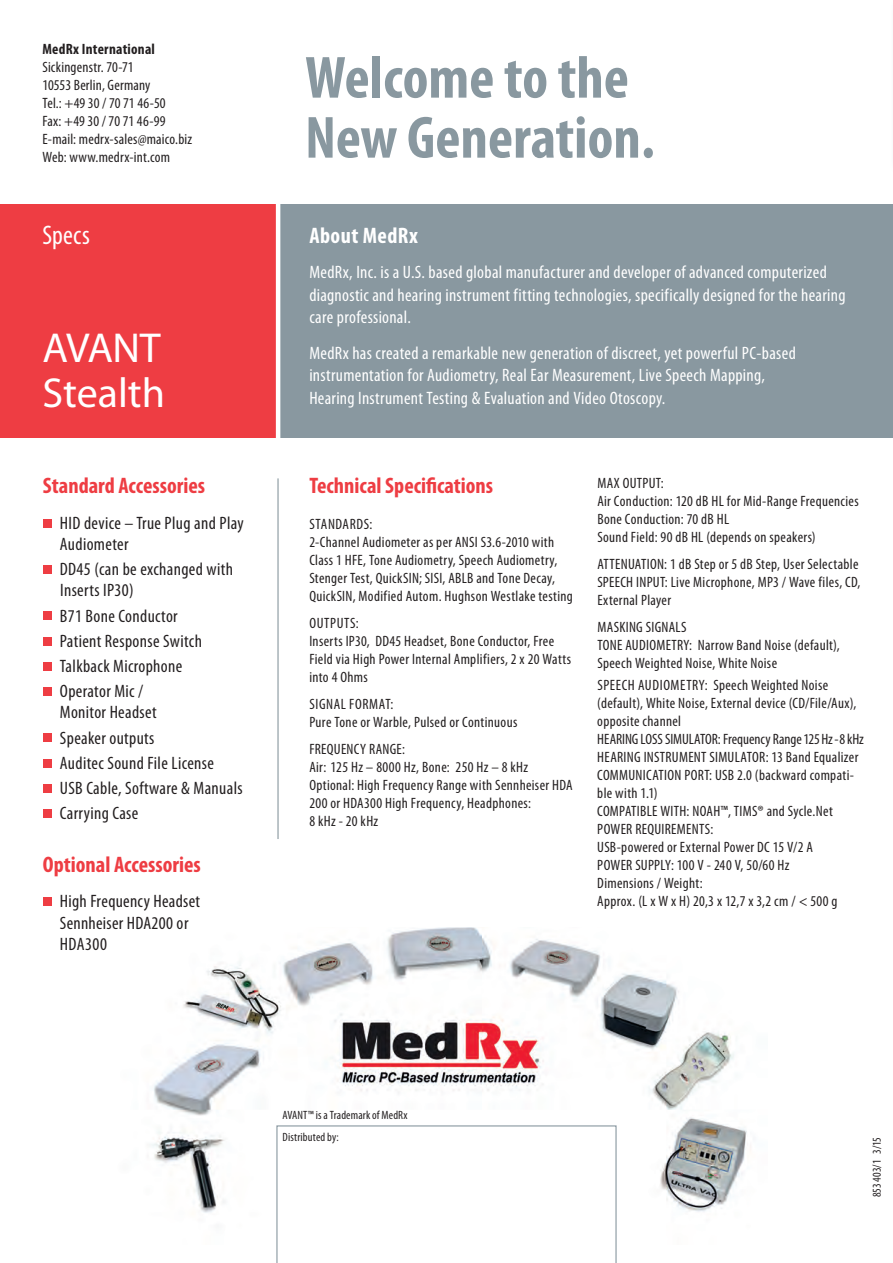
<style>
.page{position:relative;width:893px;height:1263px;background:#fff}
.page>*{position:absolute;margin:0;border:0;box-sizing:border-box;transform-origin:0 0}
.t1{font:700 condensed 60px/60px "Myriad Pro";color:#8998a0}
.t2{font:42px/45px "Myriad Pro";letter-spacing:-.005em;color:#fff}
.t3{font:condensed 27px "Myriad Pro";letter-spacing:.01em;color:#fff}
.t4{font:700 condensed 22.5px "Myriad Pro";color:#ee3d43}
.t5{font:700 condensed 22.5px "Myriad Pro";letter-spacing:.02em;color:#fff}
.t6{font:condensed 18px/22.5px "Myriad Pro";letter-spacing:.015em;color:#fff}
.t7{font:condensed 18px/25.2px "Myriad Pro";letter-spacing:.02em;color:#231f20}
.t8{font:condensed 15px/18px "Myriad Pro";letter-spacing:.02em;color:#231f20}
.t9{font:700 condensed 15px "Myriad Pro";letter-spacing:.015em;color:#231f20}
.t10{font:condensed 12px "Myriad Pro";letter-spacing:.01em;color:#231f20}
.s1{font-stretch:normal}
</style>
<div class="page">
<img style="left:151px;top:927px;width:596px;height:286px">
<svg style="left:276px;top:1125px;width:341px;height:138px"></svg>
<div style="left:0;top:204px;width:276px;height:234px;background:#ee3d43"></div>
<div style="left:281px;top:204px;width:612px;height:234px;background:#8998a0"></div>
<div style="left:43px;top:519px;width:8px;height:8px;background:#ee3d43"></div>
<div style="left:43px;top:565px;width:8px;height:9px;background:#ee3d43"></div>
<div style="left:43px;top:611px;width:8px;height:9px;background:#ee3d43"></div>
<div style="left:43px;top:637px;width:8px;height:8px;background:#ee3d43"></div>
<div style="left:43px;top:662px;width:8px;height:8px;background:#ee3d43"></div>
<div style="left:43px;top:687px;width:8px;height:9px;background:#ee3d43"></div>
<div style="left:43px;top:733px;width:8px;height:9px;background:#ee3d43"></div>
<div style="left:43px;top:759px;width:8px;height:8px;background:#ee3d43"></div>
<div style="left:43px;top:784px;width:8px;height:8px;background:#ee3d43"></div>
<div style="left:43px;top:809px;width:8px;height:9px;background:#ee3d43"></div>
<div style="left:43px;top:897px;width:8px;height:9px;background:#ee3d43"></div>
<hr style="left:277px;top:478px;width:2px;height:361px;background:#8998a0">
<p class="t9" style="left:43px;top:39px;width:114px">MedRx International</p>
<p class="t8" style="left:43px;top:58px;width:151px">Sickingenstr. 70-71<br>10553 Berlin, Germany<br>Tel.: +49 30 / 70 71 46-50<br>Fax: +49 30 / 70 71 46-99<br>E-mail: medrx-sales@maico.biz<br>Web: www.medrx-int.com</p>
<h3 class="t3" style="left:43px;top:218px;width:49px">Specs</h3>
<h2 class="t2" style="left:43px;top:325px;width:124px">AVANT<br>Stealth</h2>
<h3 class="t4" style="left:43px;top:472px;width:164px">Standard Accessories</h3>
<p class="t7" style="left:60px;top:512px;width:185px;line-height:21px">HID device – True Plug and Play<br>Audiometer</p>
<p class="t7" style="left:60px;top:559px;width:175px;line-height:21px">DD45 (can be exchanged with<br>Inserts IP30)</p>
<p class="t7" style="left:60px;top:603px;width:144px">B71 Bone Conductor<br>Patient Response Switch<br>Talkback Microphone<br>Operator Mic /</p>
<p class="t7" style="left:60px;top:699px;width:184px">Monitor Headset<br>Speaker outputs<br>Auditec Sound File License<br>USB Cable, Software &amp; Manuals<br>Carrying Case</p>
<h3 class="t4" style="left:43px;top:850px;width:159px">Optional Accessories</h3>
<p class="t7" style="left:60px;top:891px;width:142px;line-height:21px">High Frequency Headset<br>Sennheiser HDA200 or<br>HDA300</p>
<h1 class="t1" style="left:305px;top:46px;width:351px">Welcome to the<br>New Generation.</h1>
<h3 class="t5" style="left:309px;top:221px;width:110px">About MedRx</h3>
<p class="t6" style="left:309px;top:261px;width:538px">MedRx, Inc. is a U.S. based global manufacturer and developer of advanced computerized diagnostic and hearing instrument fitting technologies, specifically designed for the hearing care professional.</p>
<p class="t6" style="left:309px;top:341px;width:488px">MedRx has created a remarkable new generation of discreet, yet powerful PC-based instrumentation for Audiometry, Real Ear Measurement, Live Speech Mapping,<br>Hearing Instrument Testing &amp; Evaluation and Video Otoscopy.</p>
<h3 class="t4" style="left:309px;top:472px;width:185px">Technical Specifications</h3>
<p class="t8" style="left:309px;top:515px;width:34px">Standards</p>
<p class="t8" style="left:309px;top:515px;width:265px;text-indent:60px">:<br>2-Channel Audiometer as per ANSI S3.6-2010 with Class 1 HFE, Tone Audiometry, Speech Audiometry, Stenger Test, QuickSIN; SISI, ABLB and Tone Decay, QuickSIN, Modified Autom. Hughson Westlake testing</p>
<p class="t8" style="left:309px;top:614px;width:14px">Outputs</p>
<p class="t8" style="left:309px;top:614px;width:263px;text-indent:47px">:<br>Inserts IP30, DD45 Headset, Bone Conductor, Free<br>Field via High Power Internal Amplifiers, 2 x 20 Watts into 4 Ohms</p>
<p class="t8" style="left:309px;top:695px;width:50px">Signal Format</p>
<p class="t8" style="left:309px;top:695px;width:209px;text-indent:81px">:<br>Pure Tone or Warble, Pulsed or Continuous</p>
<p class="t8" style="left:309px;top:740px;width:265px">FREQUENCY RANGE:<br>Air: 125 Hz – 8000 Hz, Bone: 250 Hz – 8 kHz<br>Optional: High Frequency Range with Sennheiser HDA<br>200 or HDA300 High Frequency, Headphones:<br>8 kHz - 20 kHz</p>
<p class="t8" style="left:597px;top:473px;width:263px">MAX OUTPUT:<br>Air Conduction: 120 dB HL for Mid-Range Frequencies<br>Bone Conduction: 70 dB HL<br>Sound Field: 90 dB HL (depends on speakers)</p>
<p class="t8" style="left:597px;top:554px;width:265px">ATTENUATION: 1 dB Step or 5 dB Step, User Selectable<br>SPEECH INPUT: Live Microphone, MP3 / Wave files, CD,<br>External Player</p>
<p class="t8" style="left:597px;top:617px;width:244px">MASKING SIGNALS<br>TONE AUDIOMETRY: Narrow Band Noise (default),<br>Speech Weighted Noise, White Noise</p>
<p class="t8" style="left:597px;top:676px;width:10px">Speech</p>
<p class="t8" style="left:638px;top:676px;width:10px">Audiometry</p>
<p class="t8" style="left:597px;top:676px;width:268px;text-indent:107px">: Speech Weighted Noise (default), White Noise, External device (CD/File/Aux), opposite channel<br>HEARING LOSS SIMULATOR: Frequency Range 125 Hz - 8 kHz HEARING INSTRUMENT SIMULATOR: 13 Band Equalizer COMMUNICATION PORT: USB 2.0 (backward compati&shy;ble with 1.1)<br>COMPATIBLE WITH: NOAH™, TIMS<span class="s1">®</span> and Sycle.Net POWER REQUIREMENTS:<br>USB-powered or External Power DC 15 V/2 A<br>POWER SUPPLY: 100 V - 240 V, 50/60 Hz<br>Dimensions / Weight:<br>Approx. (L x W x H) 20,3 x 12,7 x 3,2 cm / &lt; 500 g</p>
<p class="t10" style="left:283px;top:1107px;width:127px">AVANT™ is a Trademark of MedRx</p>
<p class="t10" style="left:283px;top:1130px;width:58px">Distributed by:</p>
<p class="t10" style="left:869px;top:1197px;width:62px;rotate:-90deg">853 403/1 3/15</p>
</div>
